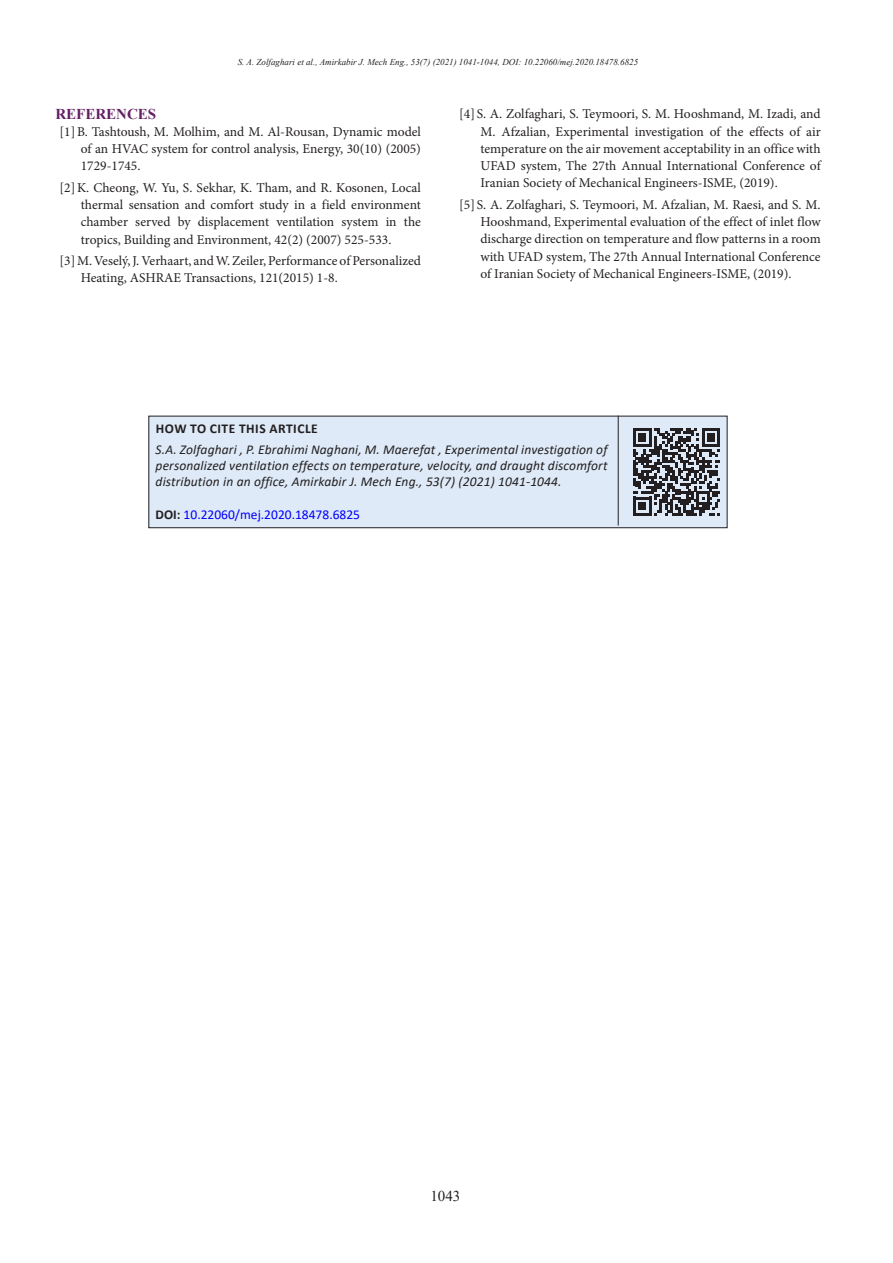
<style>
.page{position:relative;width:893px;height:1263px;background:#fff}
.page>*{position:absolute;margin:0;border:0;box-sizing:border-box;transform-origin:0 0}
.تیتر_1_انگلیسی{font:700 15px "Times New Roman";color:#632065}
.t1{font:15px "Times New Roman";color:#231f20}
.t2{font:13.5px/17.2px "Minion Pro";color:#231f20;text-align:justify}
.t3{font:italic 13.5px/16.2px "Calibri";letter-spacing:.01em;color:#231f20;text-align:justify}
.t4{font:13.5px "Calibri";color:#00f}
.t5{font:700 13.5px "Calibri";letter-spacing:.04em;color:#231f20}
.t6{font:italic 9px "Times New Roman";color:#231f20}
.s1{font-weight:700;color:#231f20}
</style>
<div class="page">
<div style="left:149px;top:416px;width:578px;height:112px;background:#deeaf7"></div>
<div style="left:148px;top:416px;width:580px;height:112px;border:1px solid #231f20"></div>
<hr style="left:618px;top:416px;width:1px;height:110px;background:#231f20">
<svg style="left:633px;top:428px;width:87px;height:87px"></svg>
<p class="t6" style="left:238px;top:56px;width:402px">S. A. Zolfaghari et al., Amirkabir J. Mech Eng., 53(7) (2021) 1041-1044, DOI: 10.22060/mej.2020.18478.6825</p>
<p class="تیتر_1_انگلیسی" style="left:55px;top:103px;width:102px">REFERENCES</p>
<p class="t2" style="left:81px;top:123px;width:342px;text-indent:-21px">[1]B. Tashtoush, M. Molhim, and M. Al-Rousan, Dynamic model of an HVAC system for control analysis, Energy, 30(10) (2005)<br>1729-1745.</p>
<p class="t2" style="left:81px;top:179px;width:342px;text-indent:-21px">[2]K. Cheong, W. Yu, S. Sekhar, K. Tham, and R. Kosonen, Local thermal sensation and comfort study in a field environment chamber served by displacement ventilation system in the tropics, Building and Environment, 42(2) (2007) 525-533.</p>
<p class="t2" style="left:81px;top:252px;width:342px;text-indent:-21px">[3]M. Veselý, J. Verhaart, and W. Zeiler, Performance of Personalized<br>Heating, ASHRAE Transactions, 121(2015) 1-8.</p>
<p class="t2" style="left:480px;top:105px;width:342px;text-indent:-21px">[4] S. A. Zolfaghari, S. Teymoori, S. M. Hooshmand, M. Izadi, and M. Afzalian, Experimental investigation of the effects of air temperature on the air movement acceptability in an office with UFAD system, The 27th Annual International Conference of Iranian Society of Mechanical Engineers-ISME, (2019).</p>
<p class="t2" style="left:480px;top:196px;width:342px;text-indent:-21px">[5] S. A. Zolfaghari, S. Teymoori, M. Afzalian, M. Raesi, and S. M.<br>Hooshmand, Experimental evaluation of the effect of inlet flow discharge direction on temperature and flow patterns in a room with UFAD system, The 27th Annual International Conference of Iranian Society of Mechanical Engineers-ISME, (2019).</p>
<p class="t5" style="left:156px;top:419px;width:163px">HOW TO CITE THIS ARTICLE</p>
<p class="t3" style="left:156px;top:441px;width:453px">S.A. Zolfaghari , P. Ebrahimi Naghani, M. Maerefat , Experimental investigation of personalized ventilation effects on temperature, velocity, and draught discomfort distribution in an office, Amirkabir J. Mech Eng., 53(7) (2021) 1041-1044.</p>
<p class="t4" style="left:156px;top:505px;width:206px"><span class="s1">DOI:</span> 10.22060/mej.2020.18478.6825</p>
<p class="t1" style="left:430px;top:1185px;width:31px">1043</p>
</div>
